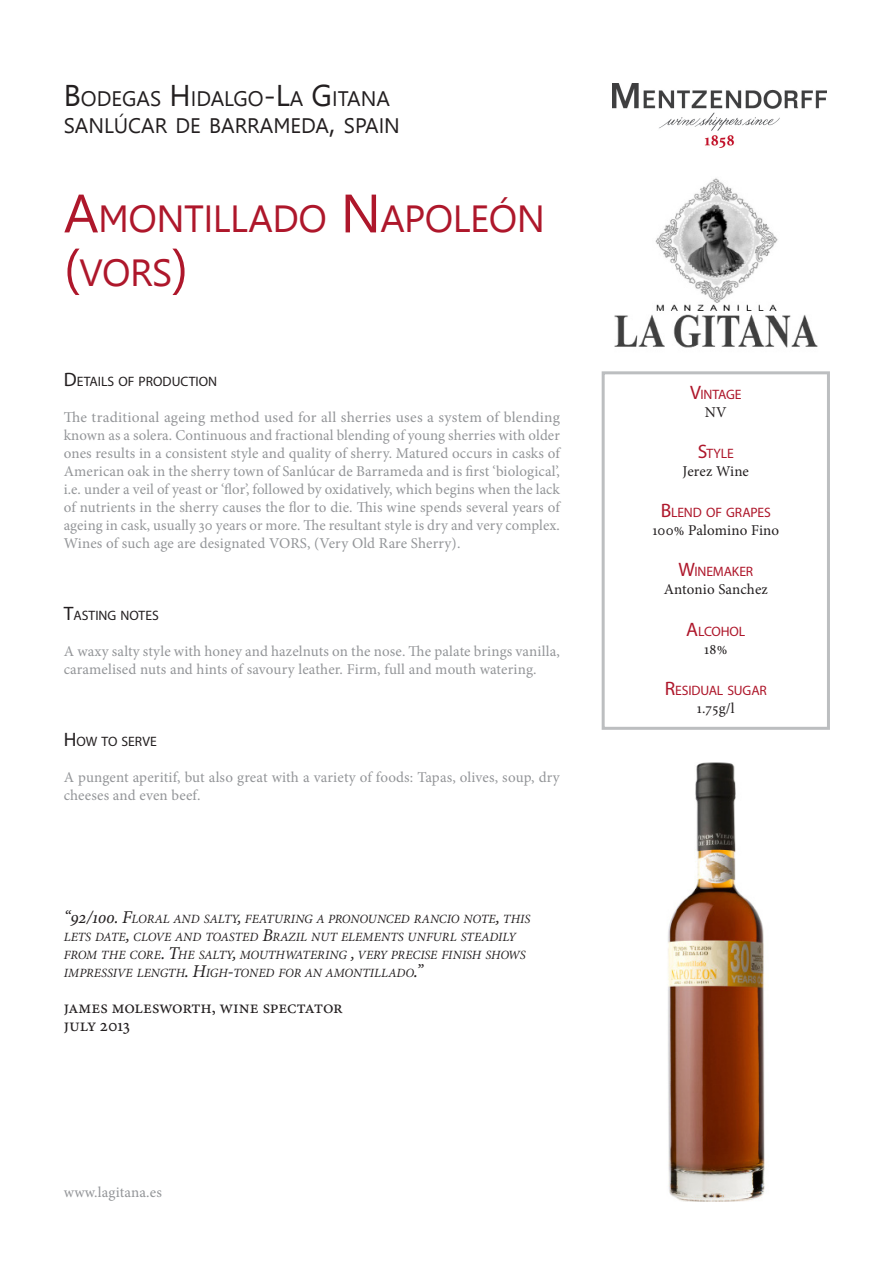
<style>
.page{position:relative;width:893px;height:1263px;background:#fff}
.page>*{position:absolute;margin:0;border:0;box-sizing:border-box;transform-origin:0 0}
._1_2_Wine_Name{font:37.8px "Leelawadee";letter-spacing:-.015em;color:#ae172b}
.t1{font:21px/27px "Leelawadee";color:#231f20}
._1_6_Press_quote_Win{font:18px "Minion Variable Concept";letter-spacing:.005em;color:#231f20}
._1_0_Taste_note_main{font:15px/18px "Minion Pro";letter-spacing:.01em;color:#939598}
._2_1_More_info_Heade{font:15px "Minion Pro";letter-spacing:.01em;color:#231f20}
._2_0_More_info_Heade{font:13.65px "Myriad Pro";letter-spacing:-.01em;color:#ae172b}
._1_3_Taste_note_text{font:13.65px "Myriad Pro";color:#231f20}
._1_6_Press_quote_Win-2{font:italic 12.6px/18px "Minion Variable Concept";letter-spacing:.005em;color:#231f20}
.s1{font-size:30px}
.s2{font-size:54px}
.s3{font-size:19.5px}
.s4{font-size:18px}
</style>
<div class="page">
<img style="left:612px;top:84px;width:215px;height:63px">
<div style="left:602px;top:371px;width:228px;height:359px;border:3px solid #bcbec0"></div>
<img style="left:614px;top:178px;width:204px;height:170px">
<img style="left:668px;top:762px;width:97px;height:439px">
<h2 class="t1" style="left:64px;top:86px;width:338px"><span class="s1">B</span>ODEGAS <span class="s1">H</span>IDALGO<span class="s1">-L</span>A <span class="s1">G</span> ITANA<br>SANLÚCAR DE BARRAMEDA<span class="s1">,</span> SPAIN</h2>
<p class="_1_2_Wine_Name" style="left:64px;top:197px;width:483px"><span class="s2">A</span>MONTILLADO <span class="s2">N</span> APOLEÓN</p>
<p class="_1_2_Wine_Name" style="left:64px;top:251px;width:126px"><span class="s2">(</span>VORS<span class="s2">)</span></p>
<p class="_1_3_Taste_note_text" style="left:64px;top:373px;width:155px"><span class="s3">D</span>ETAILS OF PRODUCTION</p>
<p class="_1_0_Taste_note_main" style="left:64px;top:408px;width:498px;text-align:justify">The traditional ageing method used for all sherries uses a system of blending known as a solera. Continuous and fractional blending of young sherries with older ones results in a consistent style and quality of sherry. Matured occurs in casks of American oak in the sherry town of Sanlúcar de Barrameda and is first ‘biological’, i.e. under a veil of yeast or ‘flor’, followed by oxidatively, which begins when the lack of nutrients in the sherry causes the flor to die. This wine spends several years of ageing in cask, usually 30 years or more. The resultant style is dry and very complex.<br>Wines of such age are designated VORS, (Very Old Rare Sherry).</p>
<p class="_1_3_Taste_note_text" style="left:64px;top:607px;width:97px"><span class="s3">T</span>ASTING NOTES</p>
<p class="_1_0_Taste_note_main" style="left:64px;top:642px;width:498px">A waxy salty style with honey and hazelnuts on the nose. The palate brings vanilla, caramelised nuts and hints of savoury leather. Firm, full and mouth watering.</p>
<p class="_1_3_Taste_note_text" style="left:64px;top:733px;width:95px"><span class="s3">H</span>OW TO SERVE</p>
<p class="_1_0_Taste_note_main" style="left:64px;top:768px;width:498px">A pungent aperitif, but also great with a variety of foods: Tapas, olives, soup, dry cheeses and even beef.</p>
<p class="_1_6_Press_quote_Win-2" style="left:64px;top:910px;width:468px"><span class="s4">“92/100. F</span>LORAL AND SALTY<span class="s4">,</span> FEATURING A PRONOUNCED RANCIO NOTE<span class="s4">,</span> THIS LETS DATE<span class="s4">,</span> CLOVE AND TOASTED <span class="s4">B</span>RAZIL NUT ELEMENTS UNFURL STEADILY FROM THE CORE<span class="s4">. T</span>HE SALTY<span class="s4">,</span> MOUTHWATERING <span class="s4">,</span> VERY PRECISE FINISH SHOWS IMPRESSIVE LENGTH<span class="s4">. H</span>IGH<span class="s4">-</span>TONED FOR AN AMONTILLADO<span class="s4">.”</span></p>
<p class="_1_6_Press_quote_Win" style="left:64px;top:994px;width:280px">james molesworth, wine spectator</p>
<p class="_1_6_Press_quote_Win" style="left:64px;top:1012px;width:68px">july 2013</p>
<p class="_1_0_Taste_note_main" style="left:64px;top:1183px;width:100px">www.lagitana.es</p>
<p class="_2_0_More_info_Heade" style="left:690px;top:386px;width:53px"><span class="s3">V</span>INTAGE</p>
<p class="_2_1_More_info_Heade" style="left:705px;top:402px;width:23px">NV</p>
<p class="_2_0_More_info_Heade" style="left:698px;top:445px;width:38px"><span class="s3">S</span>TYLE</p>
<p class="_2_1_More_info_Heade" style="left:683px;top:461px;width:68px">Jerez Wine</p>
<p class="_2_0_More_info_Heade" style="left:661px;top:504px;width:112px"><span class="s3">B</span>LEND OF GRAPES</p>
<p class="_2_1_More_info_Heade" style="left:652px;top:520px;width:128px">100% Palomino Fino</p>
<p class="_2_0_More_info_Heade" style="left:678px;top:563px;width:76px"><span class="s3">W</span>INEMAKER</p>
<p class="_2_1_More_info_Heade" style="left:664px;top:579px;width:106px">Antonio Sanchez</p>
<p class="_2_0_More_info_Heade" style="left:686px;top:623px;width:61px"><span class="s3">A</span>LCOHOL</p>
<p class="_2_1_More_info_Heade" style="left:704px;top:639px;width:25px">18%</p>
<p class="_2_0_More_info_Heade" style="left:665px;top:682px;width:104px"><span class="s3">R</span>ESIDUAL SUGAR</p>
<p class="_2_1_More_info_Heade" style="left:697px;top:698px;width:39px">1.75g/l</p>
</div>
